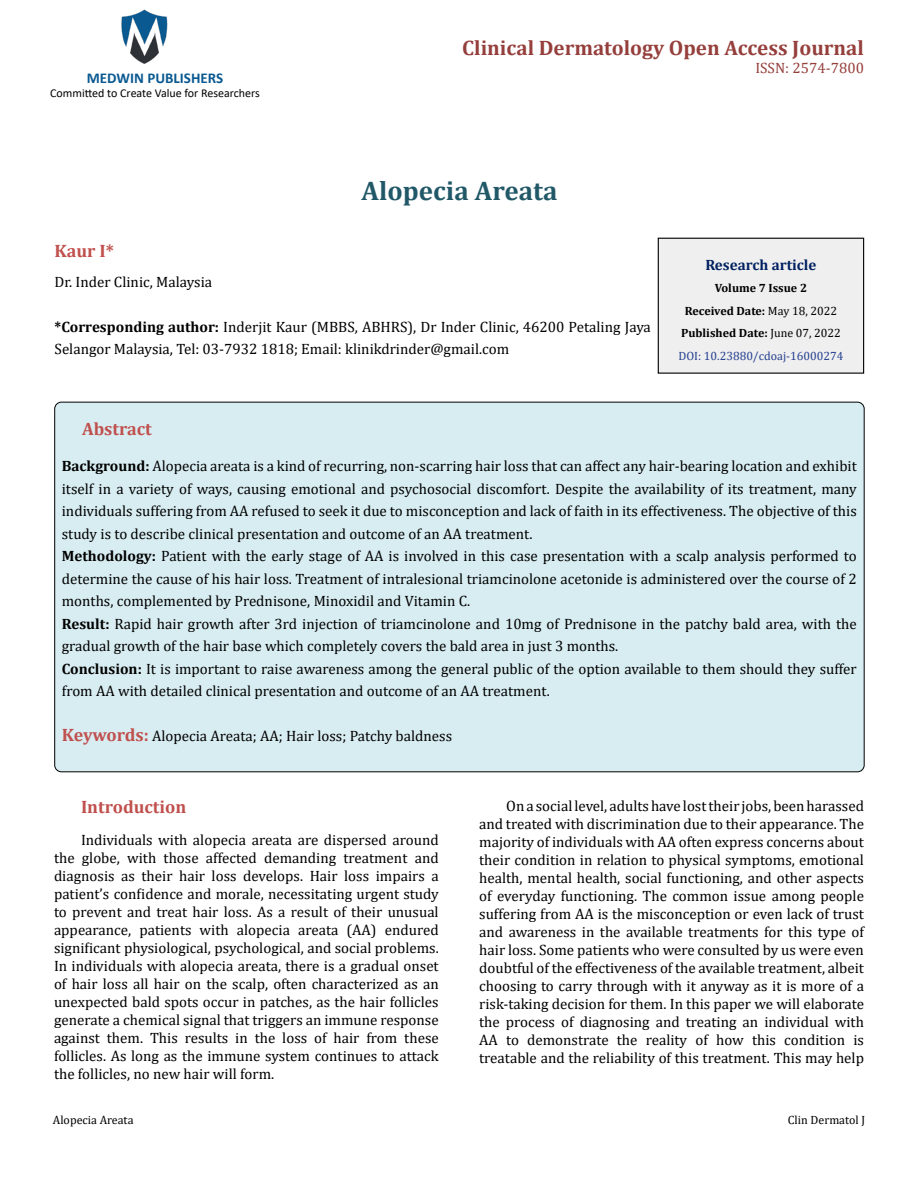
<style>
.page{position:relative;width:918px;height:1188px;background:#fff}
.page>*{position:absolute;margin:0;border:0;box-sizing:border-box;transform-origin:0 0}
.t1{font:700 27px "Cambria";color:#215868}
.t2{font:700 21px "Cambria";color:#953f3c}
.t3{font:700 18px "Cambria";color:#c0504d}
.t4{font:15px/18px "Cambria";color:#000}
.t5{font:700 15px "Calibri";color:#0a5991}
.t6{font:700 15px "Cambria";color:#002060}
.t7{font:15px "Cambria";color:#953f3c}
.t8{font:700 12px/22.5px "Cambria";color:#000;text-align:center}
.t9{font:12px "Calibri";color:#000}
.t10{font:12px "Cambria";color:#000}
.s1{font-weight:700}
.s2{font-weight:400}
.s3{font-weight:400;color:#25408f}
.s4{font-weight:700;font-size:18px;color:#c0504d}
</style>
<div class="page">
<img style="left:121px;top:9px;width:47px;height:55px">
<div style="left:658px;top:238px;width:206px;height:135px;background:#efefef"></div>
<div style="left:658px;top:238px;width:206px;height:136px;border:1px solid #000"></div>
<div style="left:55px;top:402px;width:809px;height:370px;background:#d8edf2;border-radius:7px"></div>
<p class="t5" style="left:87px;top:67px;width:138px">MEDWIN PUBLISHERS</p>
<p class="t9" style="left:50px;top:85px;width:211px">Committed to Create Value for Researchers</p>
<h2 class="t2" style="left:462px;top:33px;width:403px">Clinical Dermatology Open Access Journal</h2>
<p class="t7" style="left:755px;top:59px;width:110px">ISSN: 2574-7800</p>
<h1 class="t1" style="left:362px;top:172px;width:198px">Alopecia Areata</h1>
<p class="t3" style="left:55px;top:238px;width:61px">Kaur I*</p>
<p class="t4" style="left:55px;top:272px;width:159px">Dr. Inder Clinic, Malaysia</p>
<p class="t4" style="left:55px;top:315px;width:598px;line-height:22.5px"><span class="s1">*Corresponding author:</span> Inderjit Kaur (MBBS, ABHRS), Dr Inder Clinic, 46200 Petaling Jaya<br>Selangor Malaysia, Tel: 03-7932 1818; Email: klinikdrinder@gmail.com</p>
<p class="t6" style="left:705px;top:254px;width:113px">Research article</p>
<p class="t8" style="left:679px;top:277px;width:166px">Volume 7 Issue 2<br>Received Date: <span class="s2">May 18, 2022<br></span>Published Date: <span class="s2">June 07, 2022<br></span><span class="s3">DOI: 10.23880/cdoaj-16000274</span></p>
<p class="t3" style="left:82px;top:416px;width:71px">Abstract</p>
<p class="t4" style="left:62px;top:455px;width:797px;line-height:22.5px"><span class="s1">Background:</span> Alopecia areata is a kind of recurring, non-scarring hair loss that can affect any hair-bearing location and exhibit itself in a variety of ways, causing emotional and psychosocial discomfort. Despite the availability of its treatment, many individuals suffering from AA refused to seek it due to misconception and lack of faith in its effectiveness. The objective of this study is to describe clinical presentation and outcome of an AA treatment.<br><span class="s1">Methodology:</span> Patient with the early stage of AA is involved in this case presentation with a scalp analysis performed to determine the cause of his hair loss. Treatment of intralesional triamcinolone acetonide is administered over the course of 2 months, complemented by Prednisone, Minoxidil and Vitamin C.<br><span class="s1">Result:</span> Rapid hair growth after 3rd injection of triamcinolone and 10mg of Prednisone in the patchy bald area, with the gradual growth of the hair base which completely covers the bald area in just 3 months.<br><span class="s1">Conclusion:</span> It is important to raise awareness among the general public of the option available to them should they suffer from AA with detailed clinical presentation and outcome of an AA treatment.</p>
<p class="t4" style="left:62px;top:727px;width:392px"><span class="s4">Keywords:</span> Alopecia Areata; AA; Hair loss; Patchy baldness</p>
<p class="t3" style="left:81px;top:794px;width:107px">Introduction</p>
<p class="t4" style="left:54px;top:831px;width:386px;text-align:justify;text-indent:27px">Individuals with alopecia areata are dispersed around the globe, with those affected demanding treatment and diagnosis as their hair loss develops. Hair loss impairs a patient’s confidence and morale, necessitating urgent study to prevent and treat hair loss. As a result of their unusual appearance, patients with alopecia areata (AA) endured significant physiological, psychological, and social problems.<br>In individuals with alopecia areata, there is a gradual onset of hair loss all hair on the scalp, often characterized as an unexpected bald spots occur in patches, as the hair follicles generate a chemical signal that triggers an immune response against them. This results in the loss of hair from these follicles. As long as the immune system continues to attack the follicles, no new hair will form.</p>
<p class="t4" style="left:479px;top:797px;width:386px;text-align:justify;text-indent:27px">On a social level, adults have lost their jobs, been harassed and treated with discrimination due to their appearance. The majority of individuals with AA often express concerns about their condition in relation to physical symptoms, emotional health, mental health, social functioning, and other aspects of everyday functioning. The common issue among people suffering from AA is the misconception or even lack of trust and awareness in the available treatments for this type of hair loss. Some patients who were consulted by us were even doubtful of the effectiveness of the available treatment, albeit choosing to carry through with it anyway as it is more of a risk-taking decision for them. In this paper we will elaborate the process of diagnosing and treating an individual with AA to demonstrate the reality of how this condition is treatable and the reliability of this treatment. This may help</p>
<p class="t10" style="left:53px;top:1113px;width:82px">Alopecia Areata</p>
<p class="t10" style="left:788px;top:1113px;width:79px">Clin Dermatol J</p>
</div>
